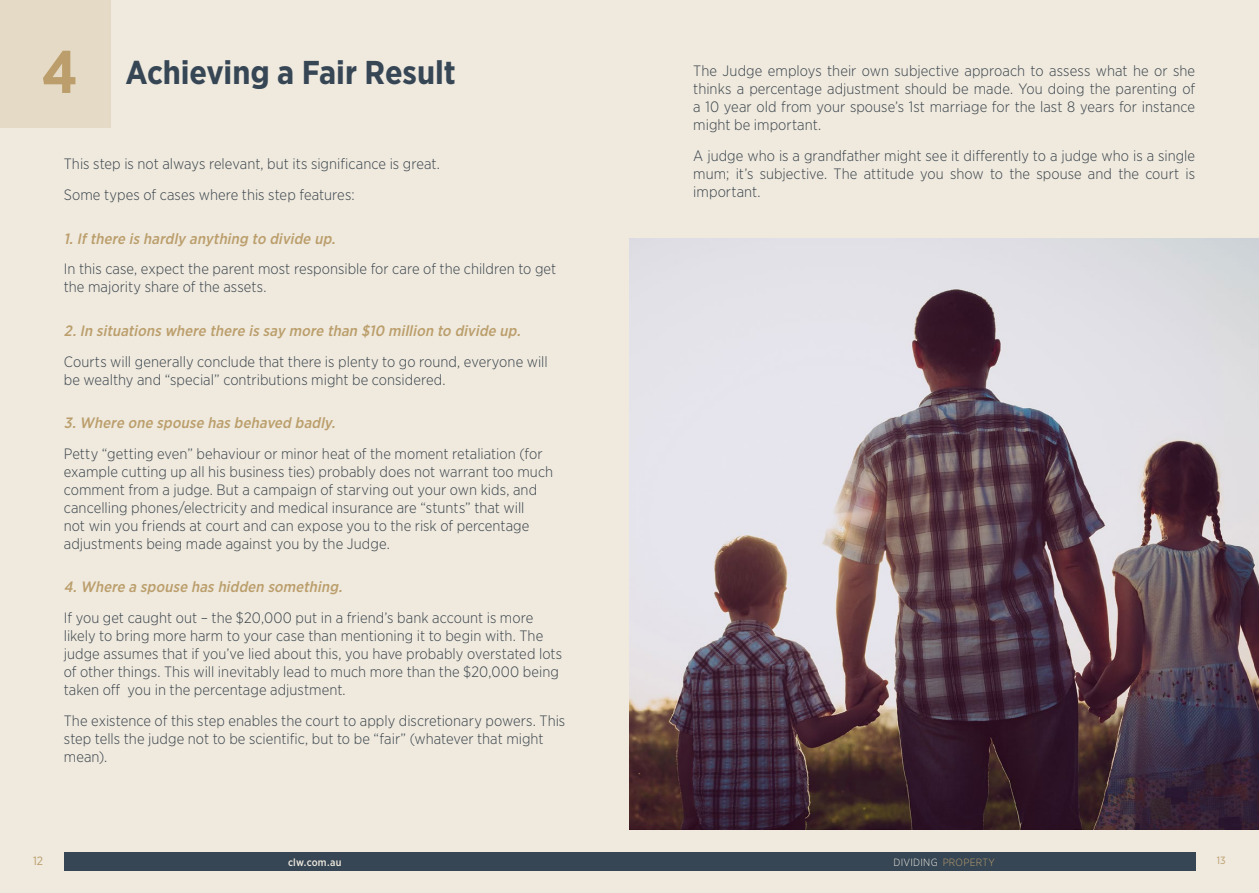
<style>
.page{position:relative;width:1259px;height:893px;background:#efe9de}
.page>*{position:absolute;margin:0;border:0;box-sizing:border-box;transform-origin:0 0}
.t1{font:700 60px "Gotham Narrow";color:#bb9e6b}
.t2{font:700 33px "Gotham Narrow";color:#364655}
.t3{font:300 15px/18px "Gotham Narrow";letter-spacing:.005em;color:#384249}
.t4{font:italic 500 15px "Gotham Narrow";color:#bb9e6b}
.t5{font:12px "Gotham Narrow";color:#bb9e6b}
.t6{font:300 10.5px "Gotham Narrow";letter-spacing:.025em;color:#efe9de}
.t7{font:500 10.5px "Gotham Narrow";letter-spacing:.015em;color:#efe9de}
.t8{font:10.5px "Gotham Narrow";color:#bb9e6b}
.s1{color:#bb9e6b}
</style>
<div class="page">
<div style="left:64px;top:852px;width:1131px;height:19px;background:#364655"></div>
<div style="left:0;top:0;width:111px;height:128px;background:#e5dac5"></div>
<img style="left:629px;top:238px;width:630px;height:591px">
<h1 class="t1" style="left:41px;top:33px;width:38px">4</h1>
<h2 class="t2" style="left:125px;top:51px;width:332px">Achieving a Fair Result</h2>
<p class="t3" style="left:64px;top:148px;width:377px;line-height:30.8px">This step is not always relevant, but its significance is great.<br>Some types of cases where this step features:</p>
<p class="t4" style="left:64px;top:229px;width:276px">1.Ifthere ishardly anything to divide up.</p>
<p class="t3" style="left:64px;top:260px;width:494px">In this case, expect the parent most responsible for care of the children to get the majority share of the assets.</p>
<p class="t4" style="left:64px;top:321px;width:462px">2.In situationswhere there issay more than $10 million to divide up.</p>
<p class="t3" style="left:64px;top:352px;width:485px">Courts will generally conclude that there is plenty to go round, everyone will be wealthy and “special” contributions might be considered.</p>
<p class="t4" style="left:64px;top:413px;width:276px">3.Where one spouse hasbehaved badly.</p>
<p class="t3" style="left:64px;top:444px;width:491px">Petty “getting even” behaviour or minor heat of the moment retaliation (for example cutting up all his business ties) probably does not warrant too much comment from a judge. But a campaign of starving out your own kids, and cancelling phones/electricity and medical insurance are “stunts” that will<br>not win you friends at court and can expose you to the risk of percentage adjustments being made against you by the Judge.</p>
<p class="t4" style="left:64px;top:578px;width:283px">4.Where a spouse hashidden something.</p>
<p class="t3" style="left:64px;top:609px;width:500px">If you get caught out – the $20,000 put in a friend’s bank account is more likely to bring more harm to your case than mentioning it to begin with. The judge assumes that if you’ve lied about this, you have probably overstated lots of other things. This will inevitably lead to much more than the $20,000 being taken off you in the percentage adjustment.</p>
<p class="t3" style="left:64px;top:711px;width:503px">The existence of this step enables the court to apply discretionary powers. This step tells the judge not to be scientific, but to be “fair” (whatever that might mean).</p>
<p class="t3" style="left:693px;top:61px;width:503px;text-align:justify">The Judge employs their own subjective approach to assess what he or she thinks a percentage adjustment should be made. You doing the parenting of a 10 year old from your spouse’s 1st marriage for the last 8 years for instance might be important.</p>
<p class="t3" style="left:693px;top:146px;width:503px;text-align:justify">A judge who is a grandfather might see it differently to a judge who is a single mum; it’s subjective. The attitude you show to the spouse and the court is important.</p>
<p class="t5" style="left:33px;top:853px;width:12px">12</p>
<p class="t7" style="left:288px;top:855px;width:55px">clw.com.au</p>
<p class="t6" style="left:893px;top:855px;width:103px">DIVIDING <span class="s1">PROPERTY</span></p>
<p class="t8" style="left:1217px;top:854px;width:10px">13</p>
</div>
